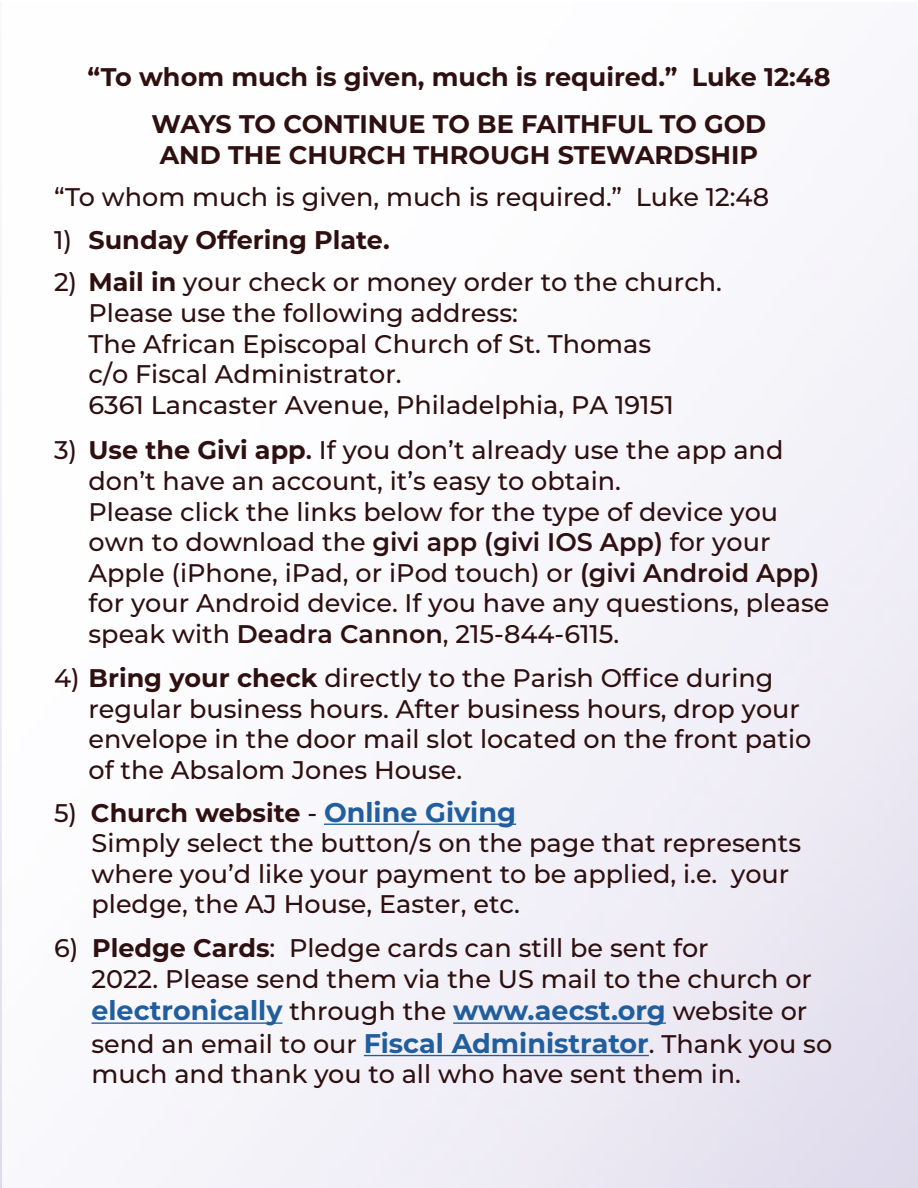
<style>
.page{position:relative;width:918px;height:1188px;background:#fff}
.page>*{position:absolute;margin:0;border:0;box-sizing:border-box;transform-origin:0 0}
.t1{font:700 27px "Montserrat";color:#215e9e}
.t2{font:500 25.5px/30.6px "Montserrat";color:#2f1010}
.t3{font:700 25.5px/47.1px "Montserrat";color:#2f1010;text-align:center}
.s1{font-weight:500}
.s2{font-weight:700}
.s3{font-weight:600}
.s4{font-weight:700;font-size:27px;color:#215e9e}
.s5{font-weight:500;font-size:25.5px;color:#2f1010}
</style>
<div class="page">
<hr style="left:324px;top:824px;width:192px;height:1px;background:#215e9e">
<hr style="left:92px;top:1022px;width:190px;height:2px;background:#215e9e">
<hr style="left:453px;top:1022px;width:213px;height:2px;background:#215e9e">
<hr style="left:364px;top:1055px;width:285px;height:1px;background:#215e9e">
<p class="t3" style="left:87px;top:52px;width:745px">“To whom much is given, much is required.” Luke 12:48<br>WAYS TO CONTINUE TO BE FAITHFUL TO GOD</p>
<p class="t3" style="left:160px;top:130px;width:600px">AND THE CHURCH THROUGH STEWARDSHIP</p>
<p class="t2" style="left:54px;top:181px;width:717px">“To whom much is given, much is required.” Luke 12:48</p>
<p class="t3" style="left:54px;top:215px;width:337px"><span class="s1">1)</span> Sunday Offering Plate.</p>
<p class="t2" style="left:89px;top:266px;width:635px;text-indent:-35px">2) <span class="s2">Mail in</span> your check or money order to the church.<br>Please use the following address:<br>The African Episcopal Church of St. Thomas<br>c/o Fiscal Administrator.<br>6361 Lancaster Avenue, Philadelphia, PA 19151</p>
<p class="t2" style="left:89px;top:434px;width:742px;text-indent:-35px">3) <span class="s2">Use the Givi app</span><span class="s3">.</span> If you don’t already use the app and don’t have an account, it’s easy to obtain.<br>Please click the links below for the type of device you own to download the <span class="s3">givi app (givi IOS App)</span> for your Apple (iPhone, iPad, or iPod touch) or <span class="s3">(givi Android App) </span>for your Android device. If you have any questions, please speak with <span class="s3">Deadra Cannon</span>, 215-844-6115.</p>
<p class="t2" style="left:89px;top:662px;width:724px;text-indent:-35px">4) <span class="s2">Bring your check</span> directly to the Parish Office during regular business hours. After business hours, drop your envelope in the door mail slot located on the front patio of the Absalom Jones House.</p>
<p class="t2" style="left:92px;top:796px;width:711px;text-indent:-38px">5) <span class="s2">Church website</span> - <span class="s4">Online Giving<br></span>Simply select the button/s on the page that represents where you’d like your payment to be applied, i.e. your pledge, the AJ House, Easter, etc.</p>
<p class="t2" style="left:92px;top:932px;width:722px;text-indent:-38px">6) <span class="s2">Pledge Cards</span>: Pledge cards can still be sent for<br>2022. Please send them via the US mail to the church or</p>
<p class="t1" style="left:92px;top:991px;width:717px">electronically <span class="s5">through the</span> www.aecst.org <span class="s5">website or</span></p>
<p class="t2" style="left:92px;top:1027px;width:742px">send an email to our <span class="s4">Fiscal Administrator</span>. Thank you so much and thank you to all who have sent them in.</p>
</div>
